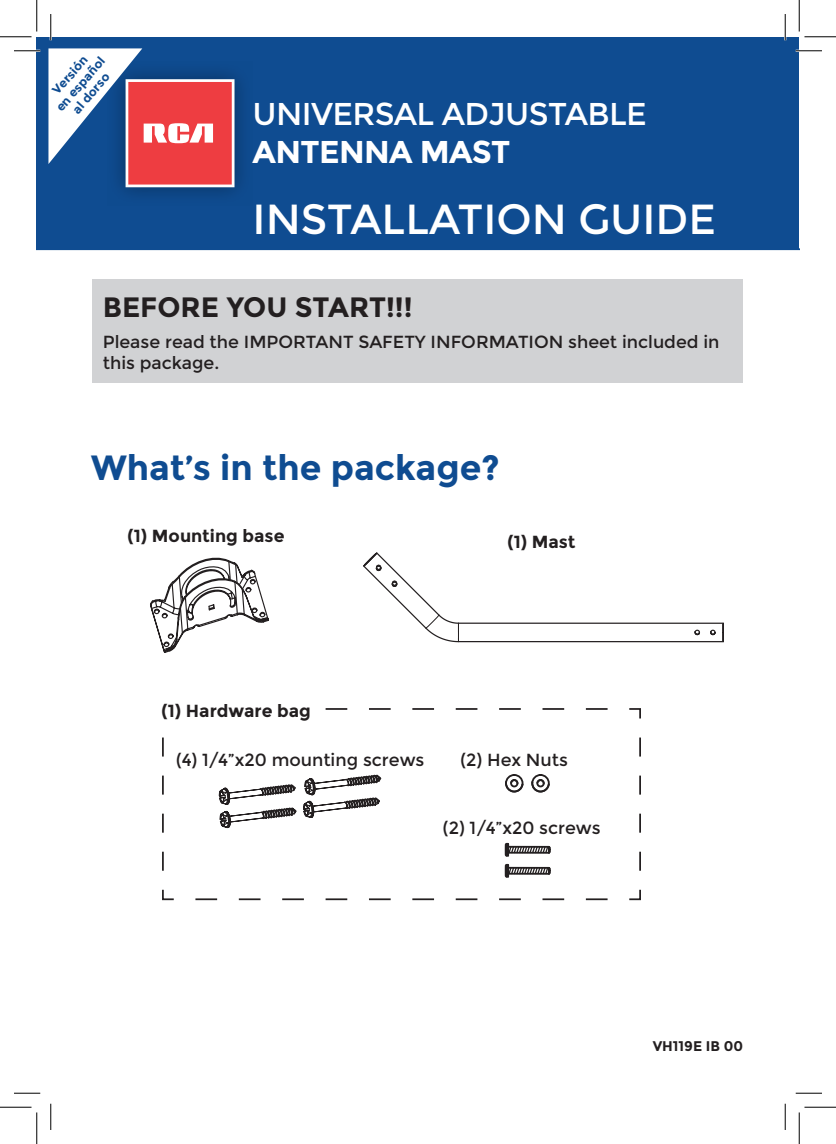
<style>
.page{position:relative;width:836px;height:1144px;background:#fff}
.page>*{position:absolute;margin:0;border:0;box-sizing:border-box;transform-origin:0 0}
.t1{font:42px "Montserrat";color:#fff}
.t2{font:700 35px "Montserrat";color:#0f4c91}
.t3{font:31.5px "Montserrat";letter-spacing:-.02em;color:#fff}
.t4{font:700 31.5px "Montserrat";letter-spacing:-.02em;color:#fff}
.t5{font:700 28px "Montserrat";color:#231f20}
.t6{font:17.5px/21px "Montserrat";color:#231f20}
.t7{font:700 17.5px "Montserrat";color:#231f20}
.t8{font:700 14px "Montserrat";color:#231f20}
.t9{font:700 12.25px/14px "Montserrat";color:#0f4c91;text-align:center}
</style>
<div class="page">
<div style="left:37px;top:37px;width:762px;height:213px;background:#0f4c91"></div>
<svg style="left:107px;top:61px;width:145px;height:144px;background:#114a8a"></svg>
<svg style="left:48px;top:48px;width:186px;height:139px"></svg>
<div style="left:93px;top:280px;width:650px;height:103px;background:#d1d2d4"></div>
<svg style="left:150px;top:557px;width:119px;height:96px"></svg>
<svg style="left:162px;top:708px;width:479px;height:192px"></svg>
<div style="left:162px;top:695px;width:163px;height:27px;background:#fff"></div>
<svg style="left:363px;top:552px;width:361px;height:90px"></svg>
<hr style="left:14px;top:50px;width:26px;height:2px;background:#fff">
<hr style="left:795px;top:50px;width:27px;height:2px;background:#fff">
<hr style="left:50px;top:14px;width:2px;height:26px;background:#fff">
<hr style="left:784px;top:14px;width:2px;height:26px;background:#fff">
<svg style="left:14px;top:50px;width:26px;height:1px"></svg>
<svg style="left:795px;top:50px;width:27px;height:1px"></svg>
<svg style="left:14px;top:1092px;width:26px;height:1px"></svg>
<svg style="left:795px;top:1092px;width:27px;height:1px"></svg>
<svg style="left:50px;top:14px;width:1px;height:26px"></svg>
<svg style="left:50px;top:1103px;width:1px;height:26px"></svg>
<svg style="left:785px;top:14px;width:1px;height:26px"></svg>
<svg style="left:785px;top:1103px;width:1px;height:26px"></svg>
<hr style="left:0;top:36px;width:32px;height:1px;background:#000">
<hr style="left:804px;top:36px;width:32px;height:1px;background:#000">
<hr style="left:0;top:1106px;width:32px;height:1px;background:#000">
<hr style="left:804px;top:1106px;width:32px;height:1px;background:#000">
<hr style="left:36px;top:0;width:1px;height:32px;background:#000">
<hr style="left:36px;top:1112px;width:1px;height:31px;background:#000">
<hr style="left:799px;top:0;width:1px;height:32px;background:#000">
<hr style="left:799px;top:1112px;width:1px;height:31px;background:#000">
<p class="t9" style="left:43px;top:96px;width:69px;rotate:-49deg">Versión<br>en español al dorso</p>
<h3 class="t3" style="left:253px;top:95px;width:396px">UNIVERSAL ADJUSTABLE</h3>
<h3 class="t4" style="left:253px;top:133px;width:259px">ANTENNA MAST</h3>
<h1 class="t1" style="left:253px;top:195px;width:465px">INSTALLATION GUIDE</h1>
<h3 class="t5" style="left:103px;top:290px;width:311px">BEFORE YOU START!!!</h3>
<p class="t6" style="left:103px;top:331px;width:618px">Please read the IMPORTANT SAFETY INFORMATION sheet included in this package.</p>
<h2 class="t2" style="left:91px;top:446px;width:410px">What’s in the package?</h2>
<p class="t7" style="left:128px;top:525px;width:158px">(1) Mounting base</p>
<p class="t7" style="left:507px;top:531px;width:70px">(1) Mast</p>
<p class="t7" style="left:162px;top:700px;width:151px">(1) Hardware bag</p>
<p class="t6" style="left:176px;top:749px;width:250px">(4) 1/4”x20 mounting screws</p>
<p class="t6" style="left:460px;top:749px;width:109px">(2) Hex Nuts</p>
<p class="t6" style="left:443px;top:817px;width:159px">(2) 1/4”x20 screws</p>
<p class="t8" style="left:652px;top:1037px;width:92px">VH119E IB 00</p>
</div>
